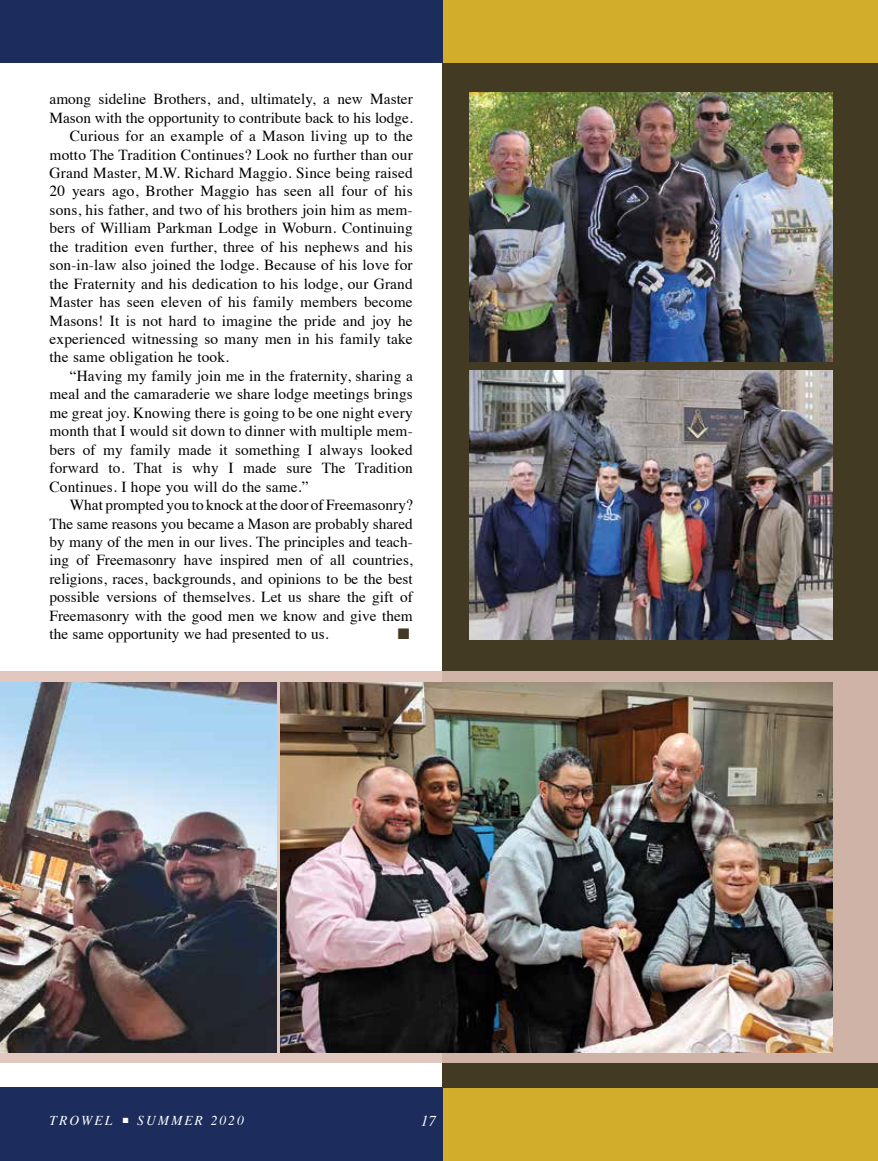
<style>
.page{position:relative;width:878px;height:1161px;background:#fff}
.page>*{position:absolute;margin:0;border:0;box-sizing:border-box;transform-origin:0 0}
.t1{font:15.3px "Times";letter-spacing:.01em;color:#000}
.t2{font:15.3px "Zapf Dingbats ITC";color:#423a22}
.t3{font:italic 15px "Times";color:#fff}
.t4{font:italic 13.5px "Times";letter-spacing:.15em;color:#fff}
</style>
<div class="page">
<div style="left:443px;top:0;width:435px;height:63px;background:#d2ac2b"></div>
<div style="left:443px;top:1087px;width:435px;height:74px;background:#d2ac2b"></div>
<div style="left:0;top:0;width:443px;height:63px;background:#1c2c5d"></div>
<div style="left:0;top:1087px;width:443px;height:74px;background:#1c2c5d"></div>
<div style="left:443px;top:63px;width:435px;height:1024px;background:#423a22"></div>
<svg style="left:0;top:672px;width:878px;height:391px;background:#ceb4a9"></svg>
<img style="left:469px;top:93px;width:363px;height:268px">
<img style="left:469px;top:371px;width:363px;height:268px">
<img style="left:0;top:682px;width:276px;height:370px">
<img style="left:280px;top:682px;width:552px;height:370px">
<p class="t1" style="left:50px;top:85px;width:365px">among sideline Brothers, and, ultimately, a new Master</p>
<p class="t1" style="left:50px;top:103px;width:365px">Mason with the opportunity to contribute back to his lodge.</p>
<p class="t1" style="left:70px;top:122px;width:344px">Curious for an example of a Mason living up to the</p>
<p class="t1" style="left:50px;top:140px;width:365px">motto The Tradition Continues? Look no further than our</p>
<p class="t1" style="left:50px;top:159px;width:365px">Grand Master, M.W. Richard Maggio. Since being raised</p>
<p class="t1" style="left:50px;top:177px;width:364px">20 years ago, Brother Maggio has seen all four of his</p>
<p class="t1" style="left:50px;top:195px;width:365px">sons, his father, and two of his brothers join him as mem-</p>
<p class="t1" style="left:50px;top:214px;width:365px">bers of William Parkman Lodge in Woburn. Continuing</p>
<p class="t1" style="left:50px;top:232px;width:365px">the tradition even further, three of his nephews and his</p>
<p class="t1" style="left:50px;top:251px;width:364px">son-in-law also joined the lodge. Because of his love for</p>
<p class="t1" style="left:50px;top:269px;width:365px">the Fraternity and his dedication to his lodge, our Grand</p>
<p class="t1" style="left:50px;top:288px;width:365px">Master has seen eleven of his family members become</p>
<p class="t1" style="left:50px;top:306px;width:364px">Masons! It is not hard to imagine the pride and joy he</p>
<p class="t1" style="left:50px;top:325px;width:365px">experienced witnessing so many men in his family take</p>
<p class="t1" style="left:50px;top:343px;width:181px">the same obligation he took.</p>
<p class="t1" style="left:70px;top:361px;width:344px">“Having my family join me in the fraternity, sharing a</p>
<p class="t1" style="left:50px;top:380px;width:365px">meal and the camaraderie we share lodge meetings brings</p>
<p class="t1" style="left:50px;top:398px;width:365px">me great joy. Knowing there is going to be one night every</p>
<p class="t1" style="left:50px;top:417px;width:365px">month that I would sit down to dinner with multiple mem-</p>
<p class="t1" style="left:50px;top:435px;width:365px">bers of my family made it something I always looked</p>
<p class="t1" style="left:50px;top:454px;width:365px">forward to. That is why I made sure The Tradition</p>
<p class="t1" style="left:50px;top:472px;width:260px">Continues. I hope you will do the same.”</p>
<p class="t1" style="left:70px;top:491px;width:344px">What prompted you to knock at the door of Freemasonry?</p>
<p class="t1" style="left:50px;top:509px;width:365px">The same reasons you became a Mason are probably shared</p>
<p class="t1" style="left:50px;top:528px;width:365px">by many of the men in our lives. The principles and teach-</p>
<p class="t1" style="left:50px;top:546px;width:365px">ing of Freemasonry have inspired men of all countries,</p>
<p class="t1" style="left:50px;top:564px;width:365px">religions, races, backgrounds, and opinions to be the best</p>
<p class="t1" style="left:50px;top:583px;width:365px">possible versions of themselves. Let us share the gift of</p>
<p class="t1" style="left:50px;top:601px;width:365px">Freemasonry with the good men we know and give them</p>
<p class="t1" style="left:50px;top:620px;width:280px">the same opportunity we had presented to us.</p>
<p class="t2" style="left:398px;top:627px;width:13px">■</p>
<p class="t4" style="left:50px;top:1109px;width:196px">TROWEL ■ SUMMER 2020</p>
<p class="t3" style="left:421px;top:1108px;width:16px">17</p>
</div>
